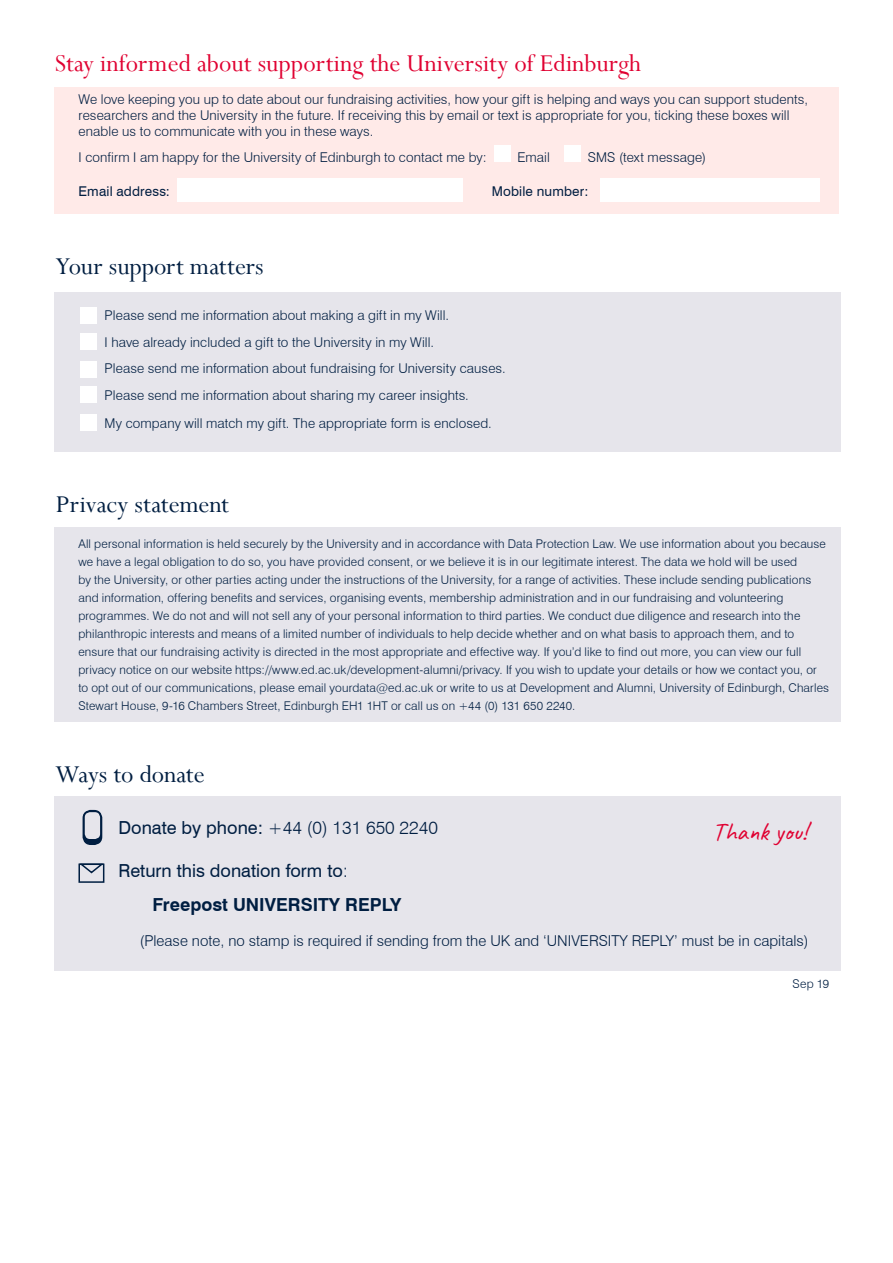
<style>
.page{position:relative;width:893px;height:1263px;background:#fff}
.page>*{position:absolute;margin:0;border:0;box-sizing:border-box;transform-origin:0 0}
.t1{font:27px "Perpetua";color:#e00031}
.t2{font:27px "Perpetua";letter-spacing:-.005em;color:#001e41}
.t3{font:25.5px "Caveat";color:#e00031}
.t4{font:300 18px "Swiss 721 BT";color:#001e41}
.t5{font:18px "Swiss 721 BT";color:#001e41}
.t6{font:700 18px "Swiss 721 BT";color:#001e41}
.t7{font:300 15px "Swiss 721 BT";color:#001e41}
.t8{font:300 13.5px/16.2px "Swiss 721 BT";letter-spacing:.01em;color:#001e41}
.t9{font:13.5px "Swiss 721 BT";letter-spacing:.01em;color:#001e41}
.t10{font:300 12px/18px "Swiss 721 BT";letter-spacing:.015em;color:#001e41}
.s1{font-weight:400}
.s2{font-weight:300}
</style>
<div class="page">
<div style="left:54px;top:527px;width:786px;height:195px;background:#e6e5eb"></div>
<div style="left:54px;top:796px;width:786px;height:175px;background:#e6e5eb"></div>
<div style="left:54px;top:292px;width:786px;height:159px;background:#e6e5eb"></div>
<div style="left:55px;top:87px;width:784px;height:126px;background:#ffeae8"></div>
<div style="left:80px;top:307px;width:16px;height:17px;background:#fff"></div>
<div style="left:80px;top:333px;width:16px;height:17px;background:#fff"></div>
<div style="left:80px;top:361px;width:16px;height:16px;background:#fff"></div>
<div style="left:80px;top:387px;width:16px;height:16px;background:#fff"></div>
<div style="left:80px;top:414px;width:16px;height:17px;background:#fff"></div>
<div style="left:494px;top:145px;width:16px;height:17px;background:#fff"></div>
<div style="left:564px;top:145px;width:16px;height:17px;background:#fff"></div>
<div style="left:177px;top:178px;width:285px;height:24px;background:#fff"></div>
<div style="left:600px;top:178px;width:219px;height:24px;background:#fff"></div>
<div style="left:78px;top:863px;width:26px;height:20px;background:#e6e5eb;border:2px solid #001e41"></div>
<svg style="left:79px;top:863px;width:26px;height:11px"></svg>
<div style="left:83px;top:811px;width:19px;height:33px;background:#001e41;border-radius:7px"></div>
<div style="left:83px;top:810px;width:19px;height:35px;border:2px solid #001e41;border-radius:7px"></div>
<div style="left:84px;top:811px;width:17px;height:29px;background:#e6e5eb;border-radius:6px"></div>
<div style="left:83px;top:811px;width:19px;height:29px;border:2px solid #001e41;border-radius:6px"></div>
<h2 class="t1" style="left:55px;top:46px;width:588px">Stay informed about supporting the University of Edinburgh</h2>
<p class="t8" style="left:79px;top:91px;width:731px">We love keeping you up to date about our fundraising activities, how your gift is helping and ways you can support students, researchers and the University in the future. If receiving this by email or text is appropriate for you, ticking these boxes will enable us to communicate with you in these ways.</p>
<p class="t8" style="left:79px;top:149px;width:410px">I confirm I am happy for the University of Edinburgh to contact me by:</p>
<p class="t8" style="left:517px;top:149px;width:34px">Email</p>
<p class="t8" style="left:588px;top:149px;width:120px">SMS (text message)</p>
<p class="t9" style="left:79px;top:183px;width:93px">Email address:</p>
<p class="t9" style="left:492px;top:183px;width:98px">Mobile number:</p>
<h2 class="t2" style="left:56px;top:249px;width:209px">Your support matters</h2>
<p class="t8" style="left:105px;top:307px;width:346px">Please send me information about making a gift in my Will.</p>
<p class="t8" style="left:105px;top:334px;width:331px">I have already included a gift to the University in my Will.</p>
<p class="t8" style="left:105px;top:360px;width:403px">Please send me information about fundraising for University causes.</p>
<p class="t8" style="left:105px;top:387px;width:366px">Please send me information about sharing my career insights.</p>
<p class="t8" style="left:105px;top:415px;width:389px">My company will match my gift. The appropriate form is enclosed.</p>
<h2 class="t2" style="left:56px;top:487px;width:175px">Privacy statement</h2>
<p class="t10" style="left:78px;top:535px;width:752px">All personal information is held securely by the University and in accordance with Data Protection Law. We use information about you because we have a legal obligation to do so, you have provided consent, or we believe it is in our legitimate interest. The data we hold will be used<br>by the University, or other parties acting under the instructions of the University, for a range of activities. These include sending publications and information, offering benefits and services, organising events, membership administration and in our fundraising and volunteering programmes. We do not and will not sell any of your personal information to third parties. We conduct due diligence and research into the philanthropic interests and means of a limited number of individuals to help decide whether and on what basis to approach them, and to ensure that our fundraising activity is directed in the most appropriate and effective way. If you’d like to find out more, you can view our full privacy notice on our website https://www.ed.ac.uk/development-alumni/privacy. If you wish to update your details or how we contact you, or to opt out of our communications, please email yourdata@ed.ac.uk or write to us at Development and Alumni, University of Edinburgh, Charles Stewart House, 9-16 Chambers Street, Edinburgh EH1 1HT or call us on +44 (0) 131 650 2240.</p>
<p class="t2" style="left:55px;top:758px;width:151px">Ways to donate</p>
<p class="t4" style="left:118px;top:816px;width:321px"><span class="s1">Donate by phone:</span> +44 (0) 131 650 2240</p>
<p class="t3" style="left:713px;top:815px;width:96px">Thank you!</p>
<p class="t5" style="left:118px;top:860px;width:231px">Return this donation form to<span class="s2">:</span></p>
<p class="t6" style="left:153px;top:894px;width:250px">Freepost UNIVERSITY REPLY</p>
<p class="t7" style="left:140px;top:931px;width:670px">(Please note, no stamp is required if sending from the UK and ‘UNIVERSITY REPLY’ must be in capitals)</p>
<p class="t10" style="left:793px;top:975px;width:38px">Sep 19</p>
</div>
